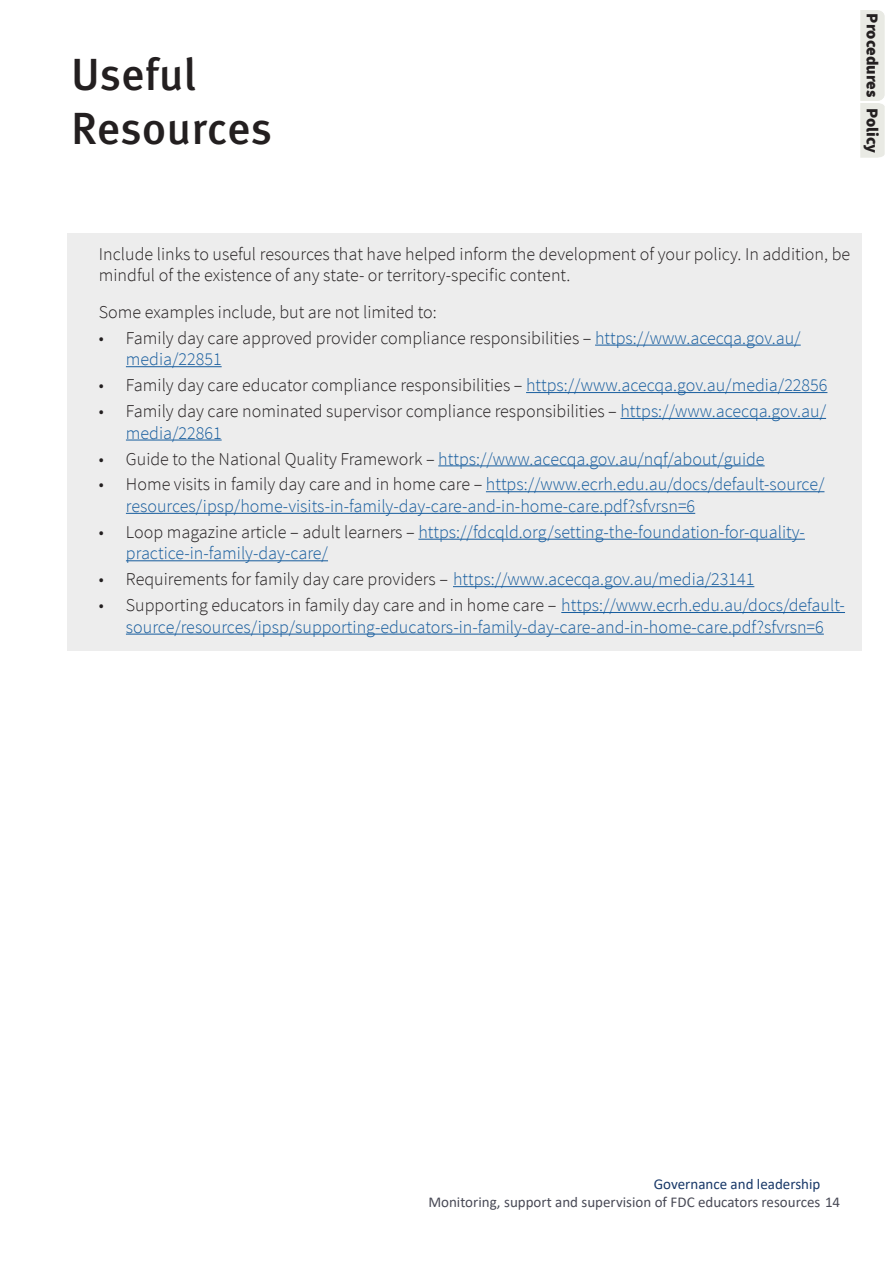
<style>
.page{position:relative;width:893px;height:1263px;background:#fff}
.page>*{position:absolute;margin:0;border:0;box-sizing:border-box;transform-origin:0 0}
.Resources_Links_text{font:500 45px "Meta Pro";letter-spacing:-.005em;color:#231f20}
.List_Paragraph{font:300 18px/21.6px "Source Sans Pro";color:#231f20}
.t1{font:300 18px/21.6px "Source Sans Pro";color:#175d9e}
.List_Paragraph-2{font:900 16.5px "Source Sans Pro";color:#231f20}
.t2{font:15px "Calibri";color:#494a56}
.t3{font:15px "Calibri";color:#183868}
.s1{color:#175d9e}
.s2{color:#231f20}
</style>
<div class="page">
<div style="left:67px;top:233px;width:795px;height:418px;background:#ededed"></div>
<hr style="left:595px;top:345px;width:206px;height:1px;background:#175d9e">
<hr style="left:126px;top:366px;width:96px;height:1px;background:#175d9e">
<hr style="left:526px;top:392px;width:301px;height:1px;background:#175d9e">
<hr style="left:620px;top:418px;width:206px;height:1px;background:#175d9e">
<hr style="left:126px;top:440px;width:96px;height:1px;background:#175d9e">
<hr style="left:438px;top:465px;width:327px;height:1px;background:#175d9e">
<hr style="left:486px;top:491px;width:338px;height:1px;background:#175d9e">
<hr style="left:126px;top:513px;width:569px;height:1px;background:#175d9e">
<hr style="left:418px;top:539px;width:387px;height:1px;background:#175d9e">
<hr style="left:126px;top:560px;width:202px;height:1px;background:#175d9e">
<hr style="left:453px;top:586px;width:301px;height:1px;background:#175d9e">
<hr style="left:561px;top:612px;width:284px;height:1px;background:#175d9e">
<hr style="left:126px;top:634px;width:698px;height:1px;background:#175d9e">
<svg style="left:860px;top:104px;width:25px;height:54px"></svg>
<div style="left:860px;top:10px;width:25px;height:88px;background:#e9eae4"></div>
<p class="Resources_Links_text" style="left:71px;top:46px;width:126px">Useful</p>
<p class="Resources_Links_text" style="left:71px;top:100px;width:203px">Resources</p>
<p class="List_Paragraph-2" style="left:883px;top:13px;width:86px;rotate:90deg">Procedures</p>
<p class="List_Paragraph-2" style="left:883px;top:108px;width:47px;rotate:90deg">Policy</p>
<p class="List_Paragraph" style="left:99px;top:243px;width:753px">Include links to useful resources that have helped inform the development of your policy. In addition, be mindful of the existence of any state- or territory-specific content.</p>
<p class="List_Paragraph" style="left:99px;top:301px;width:339px">Some examples include, but are not limited to:</p>
<p class="List_Paragraph" style="left:126px;top:327px;width:676px;text-indent:-27px">• Family day care approved provider compliance responsibilities – <span class="s1">https://www.acecqa.gov.au/ media/22851</span></p>
<p class="List_Paragraph" style="left:99px;top:374px;width:730px">• Family day care educator compliance responsibilities – <span class="s1">https://www.acecqa.gov.au/media/22856</span></p>
<p class="List_Paragraph" style="left:126px;top:400px;width:702px;text-indent:-27px">• Family day care nominated supervisor compliance responsibilities – <span class="s1">https://www.acecqa.gov.au/ media/22861</span></p>
<p class="t1" style="left:99px;top:448px;width:667px"><span class="s2">• Guide to the National Quality Framework –</span> https://www.acecqa.gov.au/nqf/about/guide</p>
<p class="t1" style="left:126px;top:474px;width:700px;text-indent:-27px"><span class="s2">• Home visits in family day care and in home care –</span> https://www.ecrh.edu.au/docs/default-source/ resources/ipsp/home-visits-in-family-day-care-and-in-home-care.pdf?sfvrsn=6</p>
<p class="t1" style="left:126px;top:521px;width:680px;text-indent:-27px"><span class="s2">• Loop magazine article – adult learners –</span> https://fdcqld.org/setting-the-foundation-for-quality&shy;practice-in-family-day-care/</p>
<p class="List_Paragraph" style="left:99px;top:569px;width:657px">• Requirements for family day care providers – <span class="s1">https://www.acecqa.gov.au/media/23141</span></p>
<p class="t1" style="left:99px;top:594px;width:748px;text-align:center"><span class="s2">• Supporting educators in family day care and in home care –</span> https://www.ecrh.edu.au/docs/default&shy;source/resources/ipsp/supporting-educators-in-family-day-care-and-in-home-care.pdf?sfvrsn=6</p>
<p class="t3" style="left:654px;top:1173px;width:168px">Governance and leadership</p>
<p class="t2" style="left:428px;top:1191px;width:413px">Monitoring, support and supervision of FDC educators resources 14</p>
</div>
